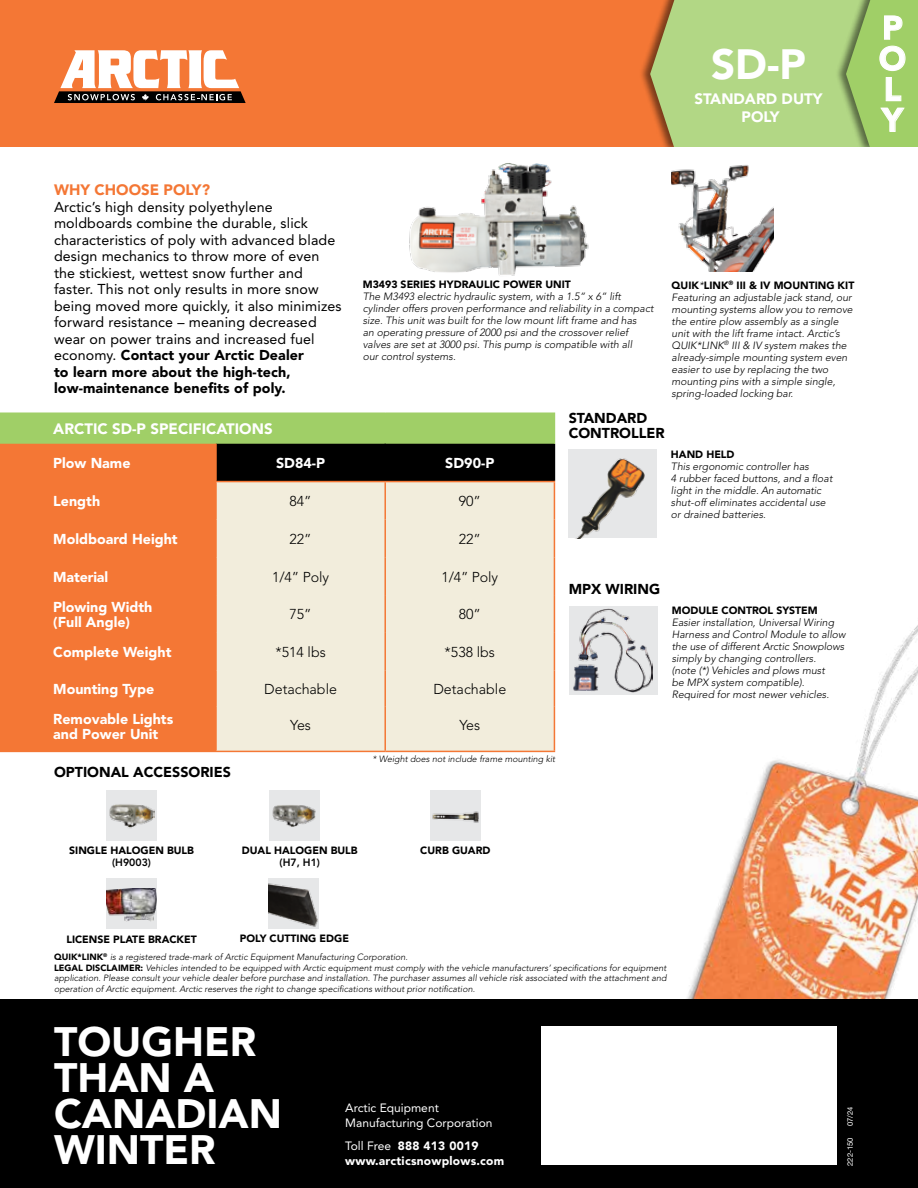
<style>
.page{position:relative;width:918px;height:1188px;background:#fff}
.page>*{position:absolute;margin:0;border:0;box-sizing:border-box;transform-origin:0 0}
.t1{font:900 42px "Avenir";color:#fff}
.t2{font:900 40.8px/36px "Avenir";color:#fff}
.t3{font:900 32.7px/30.8px "Avenir";color:#fff}
.t4{font:900 15px/18px "Avenir";color:#fff;text-align:center}
.t5{font:900 15px "Avenir";color:#f47735}
.t6{font:14.25px/16.5px "Avenir";letter-spacing:.01em;color:#000}
.t7{font:900 14.25px/15px "Avenir";color:#fff}
.t8{font:300 14.25px "Avenir";color:#000}
.t9{font:900 14.25px/14.7px "Avenir";color:#000}
.t10{font:900 12px/15px "Avenir";letter-spacing:.02em;color:#fff}
.t11{font:12px/15px "Avenir";color:#fff}
.t12{font:italic 300 10.5px/12px "Avenir";color:#000}
.t13{font:900 10.5px "Avenir";color:#000}
.t14{font:800 10.5px "Avenir";color:#000}
.t15{font:italic 300 9px/10.5px "Avenir";color:#000}
.t16{font:7.65px "Helvetica Neue";color:#fff}
.s1{font-weight:900}
.s2{font-weight:900;font-style:normal}
.s3{font-weight:400}
</style>
<div class="page">
<img style="left:657px;top:606px;width:261px;height:393px">
<div style="left:0;top:0;width:918px;height:148px;background:#f47735"></div>
<svg style="left:54px;top:50px;width:192px;height:53px"></svg>
<div style="left:0;top:999px;width:918px;height:189px;background:#000"></div>
<div style="left:0;top:413px;width:554px;height:31px;background:#a0cf67"></div>
<div style="left:0;top:444px;width:215px;height:307px;background:#f47735"></div>
<div style="left:217px;top:444px;width:337px;height:37px;background:#000"></div>
<div style="left:217px;top:482px;width:337px;height:269px;background:#f2eddc"></div>
<hr style="left:384px;top:444px;width:2px;height:37px;background:#000">
<hr style="left:554px;top:444px;width:1px;height:37px;background:#000">
<hr style="left:215px;top:444px;width:2px;height:37px;background:#f47735">
<hr style="left:215px;top:481px;width:170px;height:1px;background:#f47735">
<hr style="left:215px;top:482px;width:2px;height:37px;background:#f47735">
<hr style="left:384px;top:482px;width:2px;height:37px;background:#f47735">
<hr style="left:215px;top:519px;width:2px;height:38px;background:#f47735">
<hr style="left:384px;top:519px;width:2px;height:38px;background:#f47735">
<hr style="left:215px;top:557px;width:2px;height:38px;background:#f47735">
<hr style="left:384px;top:557px;width:2px;height:38px;background:#f47735">
<hr style="left:215px;top:595px;width:2px;height:38px;background:#f47735">
<hr style="left:384px;top:595px;width:2px;height:38px;background:#f47735">
<hr style="left:215px;top:633px;width:2px;height:38px;background:#f47735">
<hr style="left:384px;top:633px;width:2px;height:38px;background:#f47735">
<hr style="left:215px;top:671px;width:2px;height:36px;background:#f47735">
<hr style="left:384px;top:671px;width:2px;height:36px;background:#f47735">
<hr style="left:215px;top:707px;width:2px;height:44px;background:#f47735">
<hr style="left:384px;top:707px;width:2px;height:44px;background:#f47735">
<hr style="left:216px;top:751px;width:169px;height:1px;background:#f47735">
<hr style="left:385px;top:481px;width:170px;height:1px;background:#f47735">
<hr style="left:554px;top:482px;width:1px;height:37px;background:#f47735">
<hr style="left:554px;top:519px;width:1px;height:38px;background:#f47735">
<hr style="left:554px;top:557px;width:1px;height:38px;background:#f47735">
<hr style="left:554px;top:595px;width:1px;height:38px;background:#f47735">
<hr style="left:554px;top:633px;width:1px;height:38px;background:#f47735">
<hr style="left:554px;top:671px;width:1px;height:36px;background:#f47735">
<hr style="left:554px;top:707px;width:1px;height:44px;background:#f47735">
<hr style="left:385px;top:751px;width:170px;height:1px;background:#f47735">
<hr style="left:0;top:751px;width:216px;height:1px;background:#f47735">
<hr style="left:554px;top:414px;width:1px;height:30px;background:#a0cf67">
<hr style="left:0;top:412px;width:216px;height:2px;background:#a0cf67">
<hr style="left:216px;top:412px;width:169px;height:2px;background:#a0cf67">
<hr style="left:385px;top:412px;width:170px;height:2px;background:#a0cf67">
<img style="left:409px;top:163px;width:180px;height:113px">
<div style="left:106px;top:790px;width:51px;height:51px;background:#e6e7e8"></div>
<img style="left:109px;top:804px;width:46px;height:24px">
<div style="left:430px;top:790px;width:51px;height:51px;background:#e6e7e8"></div>
<img style="left:432px;top:811px;width:47px;height:12px">
<div style="left:106px;top:878px;width:51px;height:51px;background:#e6e7e8"></div>
<img style="left:106px;top:888px;width:50px;height:33px">
<img style="left:269px;top:878px;width:50px;height:51px">
<div style="left:269px;top:790px;width:51px;height:51px;background:#e6e7e8"></div>
<img style="left:272px;top:805px;width:44px;height:22px">
<div style="left:639px;top:0;width:279px;height:154px;background:#000;opacity:.5"></div>
<svg style="left:650px;top:0;width:268px;height:148px;background:#aece7b"></svg>
<div style="left:0;top:148px;width:918px;height:6px;background:#fff"></div>
<div style="left:569px;top:606px;width:88px;height:89px;background:#e6e7e8"></div>
<img style="left:573px;top:609px;width:80px;height:83px">
<img style="left:569px;top:450px;width:88px;height:88px">
<img style="left:671px;top:165px;width:103px;height:106px">
<div style="left:542px;top:1027px;width:295px;height:138px;background:#fff"></div>
<h1 class="t1" style="left:711px;top:39px;width:96px">SD-P</h1>
<h3 class="t4" style="left:694px;top:90px;width:130px">STANDARD DUTY<br>POLY</h3>
<h3 class="t5" style="left:54px;top:181px;width:158px">WHY CHOOSE POLY?</h3>
<p class="t6" style="left:54px;top:198px;width:289px">Arctic’s high density polyethylene moldboards combine the durable, slick characteristics of poly with advanced blade design mechanics to throw more of even the stickiest, wettest snow further and faster. This not only results in more snow being moved more quickly, it also minimizes forward resistance – meaning decreased wear on power trains and increased fuel economy. <span class="s1">Contact your Arctic Dealer<br>to learn more about the high-tech, low-maintenance benefits of poly.</span></p>
<p class="t13" style="left:363px;top:278px;width:210px">M3493 SERIES HYDRAULIC POWER UNIT</p>
<p class="t12" style="left:363px;top:291px;width:292px">The M3493 electric hydraulic system, with a 1.5” x 6” lift cylinder offers proven performance and reliability in a compact size. This unit was built for the low mount lift frame and has<br>an operating pressure of 2000 psi and the crossover relief valves are set at 3000 psi. This pump is compatible with all<br>our control systems.</p>
<p class="t12" style="left:672px;top:279px;width:184px"><span class="s2">QUIK</span>*<span class="s2">LINK</span><sup>®</sup> <span class="s2">III &amp; IV MOUNTING KIT </span>Featuring an adjustable jack stand, our mounting systems allow you to remove the entire plow assembly as a single unit with the lift frame intact. Arctic’s QUIK*LINK<sup>®</sup> III &amp; IV system makes the already-simple mounting system even easier to use by replacing the two mounting pins with a simple single, spring-loaded locking bar.</p>
<h3 class="t4" style="left:53px;top:420px;width:221px">ARCTIC SD-P SPECIFICATIONS</h3>
<h3 class="t7" style="left:53px;top:456px;width:79px">Plow Name</h3>
<h3 class="t7" style="left:276px;top:456px;width:51px">SD84-P</h3>
<h3 class="t7" style="left:445px;top:456px;width:51px">SD90-P</h3>
<h3 class="t7" style="left:53px;top:493px;width:48px">Length</h3>
<h3 class="t8" style="left:290px;top:493px;width:24px">84”</h3>
<h3 class="t8" style="left:459px;top:493px;width:24px">90”</h3>
<h3 class="t7" style="left:53px;top:531px;width:126px">Moldboard Height</h3>
<h3 class="t8" style="left:290px;top:530px;width:24px">22”</h3>
<h3 class="t8" style="left:459px;top:530px;width:24px">22”</h3>
<h3 class="t7" style="left:53px;top:569px;width:56px">Material</h3>
<h3 class="t8" style="left:272px;top:568px;width:58px">1/4” Poly</h3>
<h3 class="t8" style="left:441px;top:568px;width:58px">1/4” Poly</h3>
<h3 class="t7" style="left:53px;top:599px;width:101px">Plowing Width (Full Angle)</h3>
<h3 class="t8" style="left:290px;top:606px;width:24px">75”</h3>
<h3 class="t8" style="left:459px;top:606px;width:24px">80”</h3>
<h3 class="t7" style="left:53px;top:645px;width:120px">Complete Weight</h3>
<h3 class="t8" style="left:275px;top:644px;width:52px">*514 lbs</h3>
<h3 class="t8" style="left:445px;top:644px;width:52px">*538 lbs</h3>
<h3 class="t7" style="left:53px;top:682px;width:103px">Mounting Type</h3>
<h3 class="t8" style="left:264px;top:681px;width:74px">Detachable</h3>
<h3 class="t8" style="left:433px;top:681px;width:74px">Detachable</h3>
<h3 class="t7" style="left:53px;top:711px;width:122px">Removable Lights and Power Unit</h3>
<h3 class="t8" style="left:290px;top:717px;width:22px">Yes</h3>
<h3 class="t8" style="left:459px;top:717px;width:22px">Yes</h3>
<p class="t15" style="left:372px;top:753px;width:184px">* Weight does not include frame mounting kit</p>
<h3 class="t9" style="left:54px;top:764px;width:179px">OPTIONAL ACCESSORIES</h3>
<h3 class="t9" style="left:569px;top:411px;width:98px">STANDARD<br>CONTROLLER</h3>
<p class="t13" style="left:671px;top:448px;width:65px">HAND HELD</p>
<p class="t12" style="left:671px;top:460px;width:163px">This ergonomic controller has<br>4 rubber faced buttons, and a float light in the middle. An automatic shut-off eliminates accidental use or drained batteries.</p>
<h3 class="t9" style="left:569px;top:582px;width:93px">MPX WIRING</h3>
<p class="t13" style="left:672px;top:604px;width:147px">MODULE CONTROL SYSTEM</p>
<p class="t12" style="left:672px;top:617px;width:175px">Easier installation, Universal Wiring Harness and Control Module to allow the use of different Arctic Snowplows simply by changing controllers.<br>(note (*) Vehicles and plows must<br>be MPX system compatible).<br>Required for most newer vehicles.</p>
<h3 class="t3" style="left:879px;top:12px;width:29px">P<br>O<br>L<br>Y</h3>
<p class="t13" style="left:69px;top:844px;width:126px">SINGLE HALOGEN BULB</p>
<p class="t14" style="left:112px;top:856px;width:40px">(H9003)</p>
<p class="t13" style="left:242px;top:844px;width:117px">DUAL HALOGEN BULB</p>
<p class="t14" style="left:280px;top:856px;width:42px">(H7, H1)</p>
<p class="t13" style="left:66px;top:933px;width:132px">LICENSE PLATE BRACKET</p>
<p class="t13" style="left:240px;top:932px;width:111px">POLY CUTTING EDGE</p>
<p class="t13" style="left:420px;top:844px;width:72px">CURB GUARD</p>
<p class="t15" style="left:54px;top:952px;width:614px"><span class="s2">QUIK*LINK</span><sup>®</sup> is a registered trade-mark of Arctic Equipment Manufacturing Corporation.<br><span class="s2">LEGAL DISCLAIMER:</span> Vehicles intended to be equipped with Arctic equipment must comply with the vehicle manufacturers’ specifications for equipment application. Please consult your vehicle dealer before purchase and installation. The purchaser assumes all vehicle risk associated with the attachment and operation of Arctic equipment. Arctic reserves the right to change specifications without prior notification.</p>
<h2 class="t2" style="left:54px;top:1024px;width:230px">TOUGHER<br>THAN A<br>CANADIAN<br>WINTER</h2>
<p class="t11" style="left:345px;top:1101px;width:149px">Arctic Equipment<br>Manufacturing Corporation</p>
<p class="t10" style="left:345px;top:1138px;width:161px"><span class="s3">Toll Free</span> 888 413 0019 www.arcticsnowplows.com</p>
<p class="t16" style="left:845px;top:1126px;width:21px;rotate:-90deg">07/24</p>
<p class="t16" style="left:845px;top:1166px;width:30px;rotate:-90deg">222-150</p>
</div>
